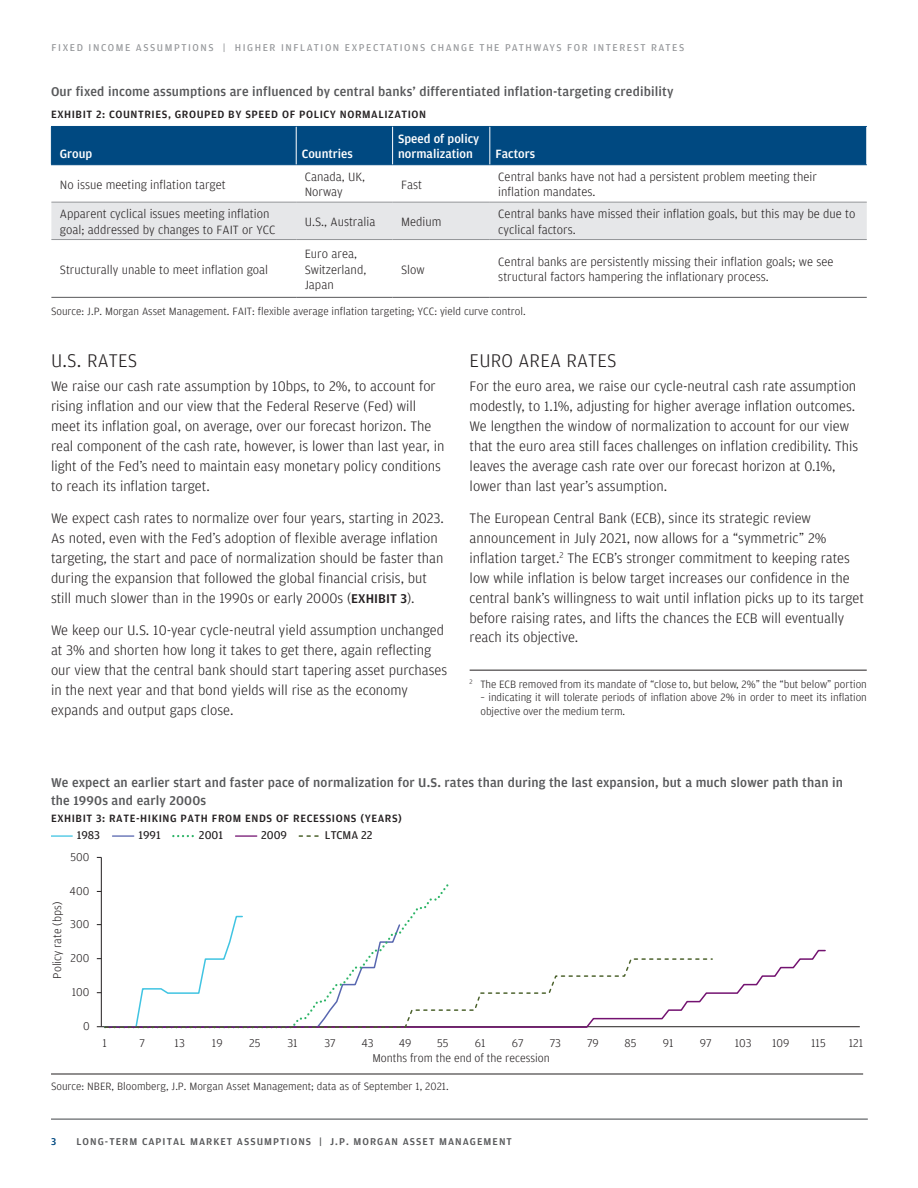
<style>
.page{position:relative;width:918px;height:1188px;background:#fff}
.page>*{position:absolute;margin:0;border:0;box-sizing:border-box;transform-origin:0 0}
._1st_Subhead{font:300 19.5px "Amplitude";letter-spacing:.01em;color:#231f20}
.Body_Copy{font:300 14.7px/19.8px "Amplitude";color:#231f20}
.Body_Copy_after_subh{font:300 14.7px/19.8px "Amplitude";color:#231f20}
.Chart_Commentary{font:500 13.5px/18px "Amplitude";letter-spacing:.01em;color:#57585a}
.Table_Body{font:300 12.75px/15.3px "Amplitude";color:#231f20}
.Table_Body-2{font:500 12.75px/15.3px "Amplitude";color:#fff}
.t1{font:300 12px "Amplitude";color:#231f20}
.t2{font:12px "Amplitude";color:#231f20}
.Footnote{font:300 11.25px/13.5px "Amplitude";color:#231f20}
.Table_Chart__Title{font:500 11.25px "Amplitude";letter-spacing:.05em;color:#231f20}
.Source_Second_Line{font:300 11.25px "Amplitude";color:#231f20}
.Source_with_Score{font:300 11.25px "Amplitude";color:#231f20}
.Right_Chapter_Runner{font:10.5px "Amplitude";letter-spacing:.15em;color:#939598}
.t3{font:500 10.5px "Amplitude";letter-spacing:.1em;color:#57585a}
.t4{font:500 10.5px "Amplitude";color:#004981}
.s1{font-weight:500;font-size:13.5px}
</style>
<div class="page">
<hr style="left:51px;top:1118px;width:817px;height:2px;background:#808285">
<div style="left:52px;top:127px;width:815px;height:37px;background:#004981"></div>
<div style="left:51px;top:203px;width:816px;height:36px;background:#e6e7e9"></div>
<hr style="left:51px;top:126px;width:245px;height:1px;background:#004981">
<hr style="left:296px;top:126px;width:97px;height:1px;background:#004981">
<hr style="left:393px;top:126px;width:97px;height:1px;background:#004981">
<hr style="left:490px;top:126px;width:377px;height:1px;background:#004981">
<hr style="left:51px;top:127px;width:1px;height:37px;background:#004981">
<hr style="left:51px;top:164px;width:245px;height:1px;background:#004981">
<hr style="left:296px;top:164px;width:97px;height:1px;background:#004981">
<hr style="left:393px;top:164px;width:97px;height:1px;background:#004981">
<hr style="left:490px;top:164px;width:377px;height:1px;background:#004981">
<hr style="left:51px;top:202px;width:245px;height:1px;background:#939598">
<hr style="left:296px;top:202px;width:97px;height:1px;background:#939598">
<hr style="left:393px;top:202px;width:97px;height:1px;background:#939598">
<hr style="left:490px;top:202px;width:377px;height:1px;background:#939598">
<hr style="left:51px;top:239px;width:245px;height:1px;background:#939598">
<hr style="left:296px;top:239px;width:97px;height:1px;background:#939598">
<hr style="left:393px;top:239px;width:97px;height:1px;background:#939598">
<hr style="left:490px;top:239px;width:377px;height:1px;background:#939598">
<hr style="left:296px;top:127px;width:1px;height:37px;background:#fff">
<hr style="left:392px;top:127px;width:1px;height:37px;background:#fff">
<hr style="left:490px;top:127px;width:1px;height:37px;background:#fff">
<hr style="left:51px;top:297px;width:245px;height:1px;background:#57585a">
<hr style="left:296px;top:297px;width:97px;height:1px;background:#57585a">
<hr style="left:393px;top:297px;width:97px;height:1px;background:#57585a">
<hr style="left:490px;top:297px;width:377px;height:1px;background:#57585a">
<hr style="left:470px;top:670px;width:397px;height:1px;background:#231f20">
<hr style="left:101px;top:857px;width:1px;height:170px;background:#231f20">
<hr style="left:101px;top:1026px;width:759px;height:1px;background:#231f20">
<svg style="left:714px;top:949px;width:113px;height:79px"></svg>
<svg style="left:97px;top:915px;width:617px;height:114px"></svg>
<hr style="left:51px;top:835px;width:21px;height:2px;background:#40c4e2">
<hr style="left:113px;top:835px;width:21px;height:2px;background:#5867b0">
<svg style="left:173px;top:835px;width:21px;height:2px"></svg>
<hr style="left:236px;top:835px;width:21px;height:2px;background:#731270">
<svg style="left:299px;top:835px;width:20px;height:2px"></svg>
<hr style="left:51px;top:1074px;width:812px;height:1px;background:#231f20">
<p class="Right_Chapter_Runner" style="left:52px;top:41px;width:634px">FIXED INCOME ASSUMPTIONS | HIGHER INFLATION EXPECTATIONS CHANGE THE PATHWAYS FOR INTEREST RATES</p>
<p class="Chart_Commentary" style="left:51px;top:82px;width:624px">Our fixed income assumptions are influenced by central banks’ differentiated inflation-targeting credibility</p>
<p class="Table_Chart__Title" style="left:51px;top:107px;width:377px">EXHIBIT 2: COUNTRIES, GROUPED BY SPEED OF POLICY NORMALIZATION</p>
<p class="Table_Body-2" style="left:60px;top:146px;width:34px">Group</p>
<p class="Table_Body-2" style="left:302px;top:146px;width:53px">Countries</p>
<p class="Table_Body-2" style="left:398px;top:131px;width:83px">Speed of policy normalization</p>
<p class="Table_Body-2" style="left:495px;top:146px;width:41px">Factors</p>
<p class="Table_Body" style="left:60px;top:176px;width:167px">No issue meeting inflation target</p>
<p class="Table_Body" style="left:305px;top:169px;width:62px">Canada, UK,<br>Norway</p>
<p class="Table_Body" style="left:401px;top:176px;width:23px">Fast</p>
<p class="Table_Body" style="left:498px;top:169px;width:320px">Central banks have not had a persistent problem meeting their inflation mandates.</p>
<p class="Table_Body" style="left:60px;top:206px;width:217px">Apparent cyclical issues meeting inflation goal; addressed by changes to FAIT or YCC</p>
<p class="Table_Body" style="left:305px;top:214px;width:72px">U.S., Australia</p>
<p class="Table_Body" style="left:401px;top:214px;width:42px">Medium</p>
<p class="Table_Body" style="left:498px;top:206px;width:359px">Central banks have missed their inflation goals, but this may be due to cyclical factors.</p>
<p class="Table_Body" style="left:60px;top:261px;width:210px">Structurally unable to meet inflation goal</p>
<p class="Table_Body" style="left:305px;top:246px;width:63px">Euro area,<br>Switzerland,<br>Japan</p>
<p class="Table_Body" style="left:401px;top:261px;width:25px">Slow</p>
<p class="Table_Body" style="left:498px;top:254px;width:337px">Central banks are persistently missing their inflation goals; we see structural factors hampering the inflationary process.</p>
<p class="Source_Second_Line" style="left:51px;top:304px;width:476px">Source: J.P. Morgan Asset Management. FAIT: flexible average inflation targeting; YCC: yield curve control.</p>
<p class="_1st_Subhead" style="left:51px;top:348px;width:88px">U.S. RATES</p>
<p class="Body_Copy_after_subh" style="left:51px;top:376px;width:395px">We raise our cash rate assumption by 10bps, to 2%, to account for rising inflation and our view that the Federal Reserve (Fed) will meet its inflation goal, on average, over our forecast horizon. The real component of the cash rate, however, is lower than last year, in light of the Fed’s need to maintain easy monetary policy conditions to reach its inflation target.</p>
<p class="Body_Copy" style="left:51px;top:508px;width:394px">We expect cash rates to normalize over four years, starting in 2023.<br>As noted, even with the Fed’s adoption of flexible average inflation targeting, the start and pace of normalization should be faster than during the expansion that followed the global financial crisis, but still much slower than in the 1990s or early 2000s (<span class="s1">EXHIBIT 3</span>).</p>
<p class="Body_Copy" style="left:51px;top:620px;width:398px">We keep our U.S. 10-year cycle-neutral yield assumption unchanged at 3% and shorten how long it takes to get there, again reflecting our view that the central bank should start tapering asset purchases in the next year and that bond yields will rise as the economy expands and output gaps close.</p>
<p class="_1st_Subhead" style="left:470px;top:348px;width:149px">EURO AREA RATES</p>
<p class="Body_Copy_after_subh" style="left:470px;top:376px;width:390px">For the euro area, we raise our cycle-neutral cash rate assumption modestly, to 1.1%, adjusting for higher average inflation outcomes.<br>We lengthen the window of normalization to account for our view that the euro area still faces challenges on inflation credibility. This leaves the average cash rate over our forecast horizon at 0.1%, lower than last year’s assumption.</p>
<p class="Body_Copy" style="left:470px;top:508px;width:396px">The European Central Bank (ECB), since its strategic review announcement in July 2021, now allows for a “symmetric” 2% inflation target.<sup>2</sup> The ECB’s stronger commitment to keeping rates low while inflation is below target increases our confidence in the central bank’s willingness to wait until inflation picks up to its target before raising rates, and lifts the chances the ECB will eventually reach its objective.</p>
<p class="Footnote" style="left:470px;top:677px;width:399px"><sup>2</sup> The ECB removed from its mandate of “close to, but below, 2%” the “but below” portion</p>
<p class="Footnote" style="left:480px;top:691px;width:388px">– indicating it will tolerate periods of inflation above 2% in order to meet its inflation objective over the medium term.</p>
<p class="Chart_Commentary" style="left:51px;top:773px;width:794px">We expect an earlier start and faster pace of normalization for U.S. rates than during the last expansion, but a much slower path than in the 1990s and early 2000s</p>
<p class="Table_Chart__Title" style="left:51px;top:811px;width:352px">EXHIBIT 3: RATE-HIKING PATH FROM ENDS OF RECESSIONS (YEARS)</p>
<p class="t2" style="left:77px;top:828px;width:25px">1983</p>
<p class="t2" style="left:138px;top:828px;width:24px">1991</p>
<p class="t2" style="left:199px;top:828px;width:26px">2001</p>
<p class="t2" style="left:261px;top:828px;width:27px">2009</p>
<p class="t2" style="left:325px;top:828px;width:49px">LTCMA 22</p>
<p class="t1" style="left:70px;top:849px;width:20px">500</p>
<p class="t1" style="left:70px;top:883px;width:21px">400</p>
<p class="t1" style="left:50px;top:979px;width:78px;rotate:-90deg">Policy rate (bps)</p>
<p class="t1" style="left:70px;top:917px;width:20px">300</p>
<p class="t1" style="left:71px;top:951px;width:20px">200</p>
<p class="t1" style="left:72px;top:985px;width:19px">100</p>
<p class="t1" style="left:83px;top:1019px;width:8px">0</p>
<p class="t1" style="left:103px;top:1036px;width:6px">1</p>
<p class="t1" style="left:140px;top:1036px;width:7px">7</p>
<p class="t1" style="left:175px;top:1036px;width:12px">13</p>
<p class="t1" style="left:212px;top:1036px;width:12px">19</p>
<p class="t1" style="left:249px;top:1036px;width:13px">25</p>
<p class="t1" style="left:287px;top:1036px;width:12px">31</p>
<p class="t1" style="left:324px;top:1036px;width:13px">37</p>
<p class="t1" style="left:361px;top:1036px;width:14px">43</p>
<p class="t1" style="left:399px;top:1036px;width:14px">49</p>
<p class="t1" style="left:437px;top:1036px;width:13px">55</p>
<p class="t1" style="left:475px;top:1036px;width:12px">61</p>
<p class="t1" style="left:512px;top:1036px;width:13px">67</p>
<p class="t1" style="left:550px;top:1036px;width:13px">73</p>
<p class="t1" style="left:587px;top:1036px;width:13px">79</p>
<p class="t1" style="left:625px;top:1036px;width:13px">85</p>
<p class="t1" style="left:663px;top:1036px;width:12px">91</p>
<p class="t1" style="left:700px;top:1036px;width:13px">97</p>
<p class="t1" style="left:735px;top:1036px;width:18px">103</p>
<p class="t1" style="left:772px;top:1036px;width:19px">109</p>
<p class="t1" style="left:811px;top:1036px;width:16px">115</p>
<p class="t1" style="left:849px;top:1036px;width:16px">121</p>
<p class="t1" style="left:372px;top:1050px;width:179px">Months from the end of the recession</p>
<p class="Source_with_Score" style="left:51px;top:1080px;width:399px">Source: NBER, Bloomberg, J.P. Morgan Asset Management; data as of September 1, 2021.</p>
<p class="t4" style="left:51px;top:1135px;width:7px">3</p>
<p class="t3" style="left:77px;top:1135px;width:437px">LONG-TERM CAPITAL MARKET ASSUMPTIONS | J.P. MORGAN ASSET MANAGEMENT</p>
</div>
